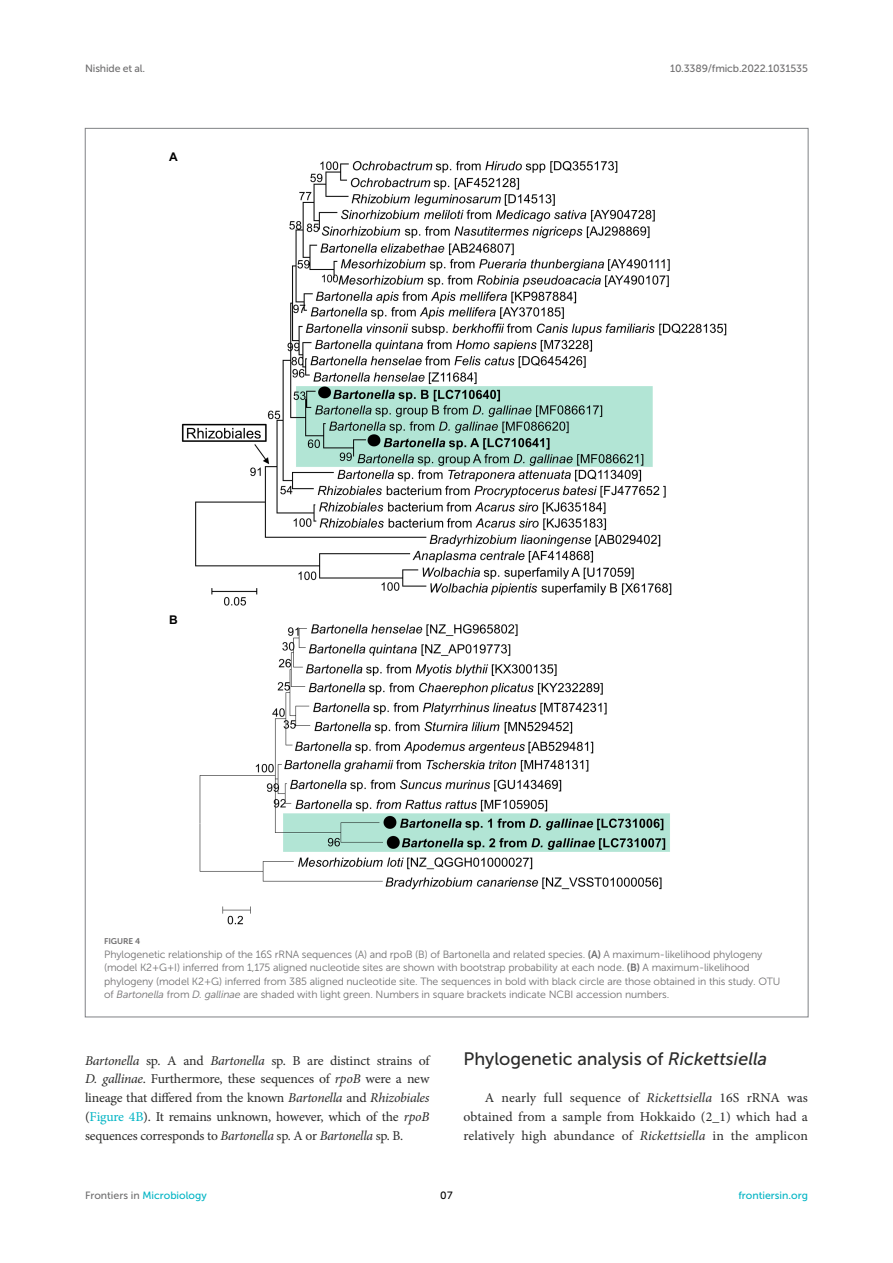
<style>
.page{position:relative;width:893px;height:1263px;background:#fff}
.page>*{position:absolute;margin:0;border:0;box-sizing:border-box;transform-origin:0 0}
.HEAD_2{font:18px "Museo Sans 500";color:#2b2b2a}
.TEXT_FLUSH{font:13.5px/18.8px "Minion Pro";letter-spacing:-.005em;color:#2b2b2a;text-align:justify}
.t1{font:700 12px "Arial";color:#000}
.FIG_LEG{font:10.5px/13.5px "Museo Sans 300";letter-spacing:-.01em;color:#706f70}
.t2{font:10.5px "Museo Sans 500";letter-spacing:-.015em;color:#706f70}
.t3{font:10.5px "Museo Sans 500";color:#00b4c4}
.t4{font:10.5px "Museo Sans 500";color:#000}
.FIG_HD{font:8.25px "Museo Sans 700";letter-spacing:-.01em;color:#706f70}
.s1{font-family:"Museo Sans 700"}
.s2{font-style:italic}
.s3{color:#00b4c4}
.s4{color:#706f70}
</style>
<div class="page">
<img style="left:181px;top:161px;width:546px;height:764px">
<p class="t2" style="left:85px;top:63px;width:62px">Nishide et al.</p>
<p class="t2" style="left:670px;top:63px;width:139px">10.3389/fmicb.2022.1031535</p>
<p class="t1" style="left:169px;top:148px;width:10px">A</p>
<p class="t1" style="left:169px;top:612px;width:10px">B</p>
<p class="FIG_HD" style="left:104px;top:936px;width:37px">FIGURE 4</p>
<p class="FIG_LEG" style="left:104px;top:947px;width:678px">Phylogenetic relationship of the 16S rRNA sequences (A) and rpoB (B) of Bartonella and related species. <span class="s1">(A)</span> A maximum-likelihood phylogeny (model K2 + G + I) inferred from 1,175 aligned nucleotide sites are shown with bootstrap probability at each node. <span class="s1">(B)</span> A maximum-likelihood phylogeny (model K2 + G) inferred from 385 aligned nucleotide site. The sequences in bold with black circle are those obtained in this study. OTU of <span class="s2">Bartonella</span> from <span class="s2">D. gallinae</span> are shaded with light green. Numbers in square brackets indicate NCBI accession numbers.</p>
<p class="TEXT_FLUSH" style="left:85px;top:1051px;width:346px"><span class="s2">Bartonella</span> sp. A and <span class="s2">Bartonella</span> sp. B are distinct strains of <span class="s2">D. gallinae</span>. Furthermore, these sequences of <span class="s2">rpoB</span> were a new lineage that differed from the known <span class="s2">Bartonella</span> and <span class="s2">Rhizobiales </span>(<span class="s3">Figure 4B</span>). It remains unknown, however, which of the <span class="s2">rpoB </span>sequences corresponds to <span class="s2">Bartonella</span> sp. A or <span class="s2">Bartonella</span> sp. B.</p>
<p class="HEAD_2" style="left:463px;top:1048px;width:305px">Phylogenetic analysis of <span class="s2">Rickettsiella</span></p>
<p class="TEXT_FLUSH" style="left:463px;top:1088px;width:346px;text-indent:21px">A nearly full sequence of <span class="s2">Rickettsiella</span> 16S rRNA was obtained from a sample from Hokkaido (2_1) which had a relatively high abundance of <span class="s2">Rickettsiella</span> in the amplicon</p>
<p class="t3" style="left:85px;top:1190px;width:123px"><span class="s4">Frontiers in</span> Microbiology</p>
<p class="t4" style="left:440px;top:1190px;width:14px">07</p>
<p class="t3" style="left:738px;top:1190px;width:71px">frontiersin.org</p>
</div>
